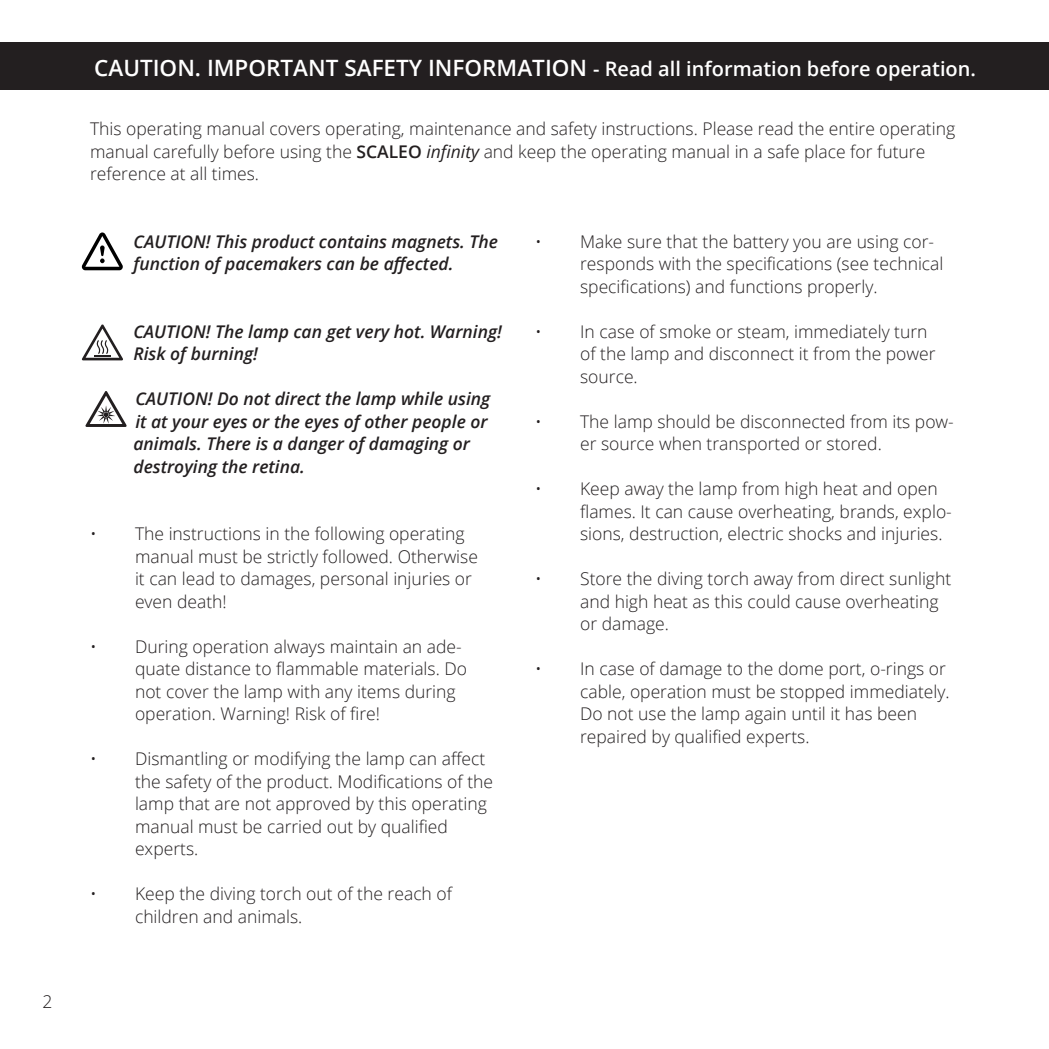
<style>
.page{position:relative;width:1049px;height:1049px;background:#fff}
.page>*{position:absolute;margin:0;border:0;box-sizing:border-box;transform-origin:0 0}
.t1{font:600 20px "Open Sans";color:#fff}
.t2{font:300 17.5px/22.5px "Open Sans";color:#231f20}
.Absatzformat_1{font:italic 600 17.5px/22.5px "Open Sans";color:#231f20}
.s1{font-size:22.5px}
.s2{font-weight:600}
.s3{font-weight:400;font-style:italic}
</style>
<div class="page">
<div style="left:1px;top:43px;width:1048px;height:47px;background:#231f20"></div>
<svg style="left:82px;top:232px;width:41px;height:38px"></svg>
<svg style="left:85px;top:391px;width:42px;height:36px"></svg>
<hr style="left:1048px;top:492px;width:1px;height:47px;background:#231f20">
<svg style="left:82px;top:324px;width:41px;height:36px"></svg>
<p class="t2" style="left:43px;top:990px;width:11px">2</p>
<p class="t1" style="left:94px;top:55px;width:883px"><span class="s1">CAUTION. IMPORTANT SAFETY INFORMATION</span> - Read all information before operation.</p>
<p class="t2" style="left:90px;top:117px;width:867px">This operating manual covers operating, maintenance and safety instructions. Please read the entire operating manual carefully before using the <span class="s2">SCALEO</span> <span class="s3">infinity</span> and keep the operating manual in a safe place for future reference at all times.</p>
<p class="Absatzformat_1" style="left:134px;top:230px;width:366px">CAUTION! This product contains magnets. The function of pacemakers can be affected.</p>
<p class="Absatzformat_1" style="left:133px;top:320px;width:370px">CAUTION! The lamp can get very hot. Warning!<br>Risk of burning!</p>
<p class="Absatzformat_1" style="left:133px;top:387px;width:358px">CAUTION! Do not direct the lamp while using it at your eyes or the eyes of other people or animals. There is a danger of damaging or destroying the retina.</p>
<p class="t2" style="left:135px;top:522px;width:344px;text-indent:-45px">• The instructions in the following operating manual must be strictly followed. Otherwise it can lead to damages, personal injuries or even death!</p>
<p class="t2" style="left:135px;top:634px;width:334px;text-indent:-45px">• During operation always maintain an ade&shy;quate distance to flammable materials. Do not cover the lamp with any items during operation. Warning! Risk of fire!</p>
<p class="t2" style="left:135px;top:747px;width:360px;text-indent:-45px">• Dismantling or modifying the lamp can affect the safety of the product. Modifications of the lamp that are not approved by this operating manual must be carried out by qualified experts.</p>
<p class="t2" style="left:135px;top:882px;width:318px;text-indent:-45px">• Keep the diving torch out of the reach of children and animals.</p>
<p class="t2" style="left:580px;top:229px;width:365px;text-indent:-45px">• Make sure that the battery you are using cor&shy;responds with the specifications (see technical specifications) and functions properly.</p>
<p class="t2" style="left:580px;top:319px;width:357px;text-indent:-45px">• In case of smoke or steam, immediately turn of the lamp and disconnect it from the power source.</p>
<p class="t2" style="left:580px;top:409px;width:375px;text-indent:-45px">• The lamp should be disconnected from its pow&shy;er source when transported or stored.</p>
<p class="t2" style="left:580px;top:477px;width:373px;text-indent:-45px">• Keep away the lamp from high heat and open flames. It can cause overheating, brands, explo&shy;sions, destruction, electric shocks and injuries.</p>
<p class="t2" style="left:580px;top:567px;width:373px;text-indent:-45px">• Store the diving torch away from direct sunlight and high heat as this could cause overheating or damage.</p>
<p class="t2" style="left:580px;top:657px;width:371px;text-indent:-45px">• In case of damage to the dome port, o-rings or cable, operation must be stopped immediately.<br>Do not use the lamp again until it has been repaired by qualified experts.</p>
</div>
